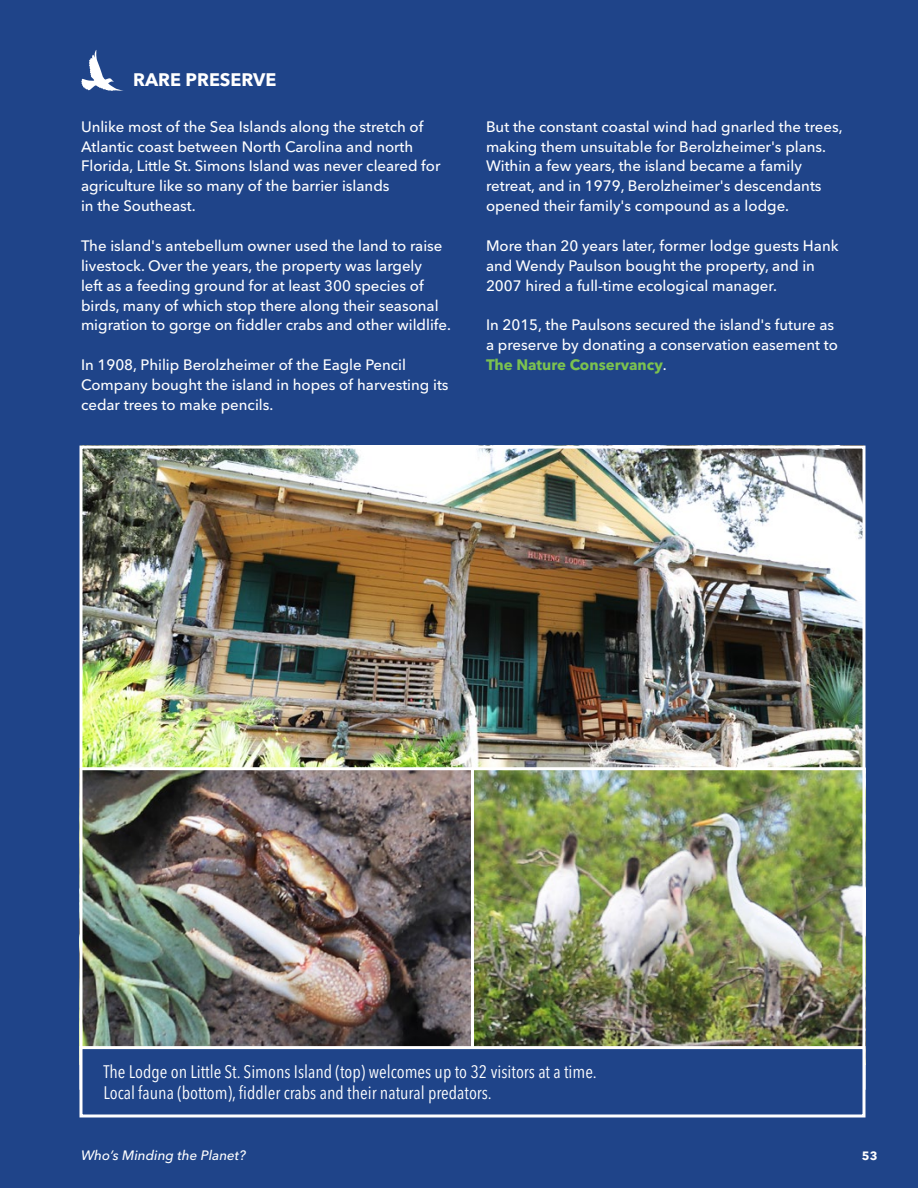
<style>
.page{position:relative;width:918px;height:1188px;background:#1f4489}
.page>*{position:absolute;margin:0;border:0;box-sizing:border-box;transform-origin:0 0}
.t1{font:condensed 18px/21px "Avenir Next LT Pro";color:#fff}
.t2{font:700 18px "Avenir Next LT Pro";color:#fff}
.t3{font:500 15px/19.8px "Avenir Next LT Pro";color:#fff}
.t4{font:italic 500 13.5px "Avenir Next LT Pro";color:#fff}
.t5{font:700 12px "Avenir Next LT Pro";color:#fff}
.s1{font-weight:700;color:#7cc24f}
</style>
<div class="page">
<img style="left:84px;top:770px;width:387px;height:276px">
<img style="left:474px;top:770px;width:388px;height:276px">
<img style="left:84px;top:450px;width:778px;height:317px">
<hr style="left:81px;top:767px;width:785px;height:3px;background:#fff">
<hr style="left:471px;top:769px;width:3px;height:280px;background:#fff">
<div style="left:80px;top:1046px;width:786px;height:72px;background:#1f4489;border:3px solid #fff"></div>
<svg style="left:81px;top:50px;width:42px;height:41px"></svg>
<p class="t2" style="left:133px;top:68px;width:145px">RARE PRESERVE</p>
<p class="t3" style="left:81px;top:116px;width:361px">Unlike most of the Sea Islands along the stretch of Atlantic coast between North Carolina and north Florida, Little St. Simons Island was never cleared for agriculture like so many of the barrier islands<br>in the Southeast.</p>
<p class="t3" style="left:81px;top:236px;width:372px">The island's antebellum owner used the land to raise livestock. Over the years, the property was largely<br>left as a feeding ground for at least 300 species of birds, many of which stop there along their seasonal migration to gorge on fiddler crabs and other wildlife.</p>
<p class="t3" style="left:81px;top:355px;width:369px">In 1908, Philip Berolzheimer of the Eagle Pencil<br>Company bought the island in hopes of harvesting its cedar trees to make pencils.</p>
<p class="t3" style="left:486px;top:116px;width:358px">But the constant coastal wind had gnarled the trees, making them unsuitable for Berolzheimer's plans.<br>Within a few years, the island became a family retreat, and in 1979, Berolzheimer's descendants opened their family's compound as a lodge.</p>
<p class="t3" style="left:486px;top:236px;width:354px">More than 20 years later, former lodge guests Hank and Wendy Paulson bought the property, and in<br>2007 hired a full-time ecological manager.</p>
<p class="t3" style="left:486px;top:315px;width:353px">In 2015, the Paulsons secured the island's future as a preserve by donating a conservation easement to<br><span class="s1">The Nature Conservancy</span>.</p>
<p class="t1" style="left:103px;top:1061px;width:495px">The Lodge on Little St. Simons Island (top) welcomes up to 32 visitors at a time.<br>Local fauna (bottom), fiddler crabs and their natural predators.</p>
<p class="t4" style="left:81px;top:1147px;width:167px">Who’s Minding the Planet?</p>
<p class="t5" style="left:862px;top:1148px;width:17px">53</p>
</div>
